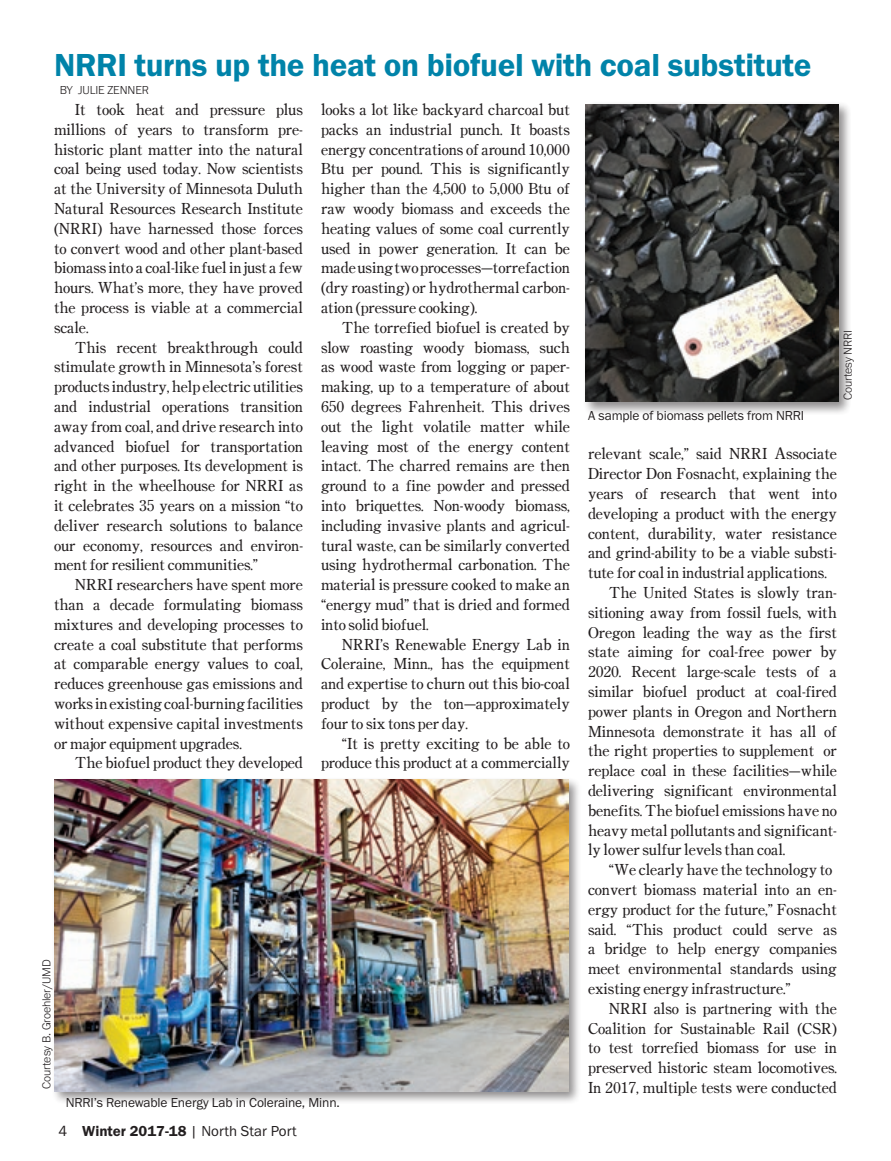
<style>
.page{position:relative;width:891px;height:1161px;background:#fff}
.page>*{position:absolute;margin:0;border:0;box-sizing:border-box;transform-origin:0 0}
.body{font:33px "Franklin Gothic URW Dem";letter-spacing:-.01em;color:#0083a9}
.t1{font:15.3px/19.8px "Century Oldstyle ICG";letter-spacing:-.01em;color:#231f20;text-align:justify}
.t2{font:15px "Franklin Gothic URW Boo";color:#231f20}
.bylines{font:13.5px "Franklin Gothic URW Boo";letter-spacing:-.01em;color:#231f20}
.bylines-2{font:300 12px "Franklin Gothic URW";letter-spacing:-.01em;color:#231f20}
.s1{font-family:"Franklin Gothic URW Dem"}
</style>
<div class="page">
<div style="left:51px;top:776px;width:531px;height:328px;background:#231f20;opacity:.5"></div>
<img style="left:54px;top:780px;width:514px;height:311px">
<div style="left:582px;top:101px;width:269px;height:314px;background:#231f20;opacity:.5"></div>
<img style="left:586px;top:104px;width:253px;height:298px">
<p class="body" style="left:54px;top:45px;width:759px">NRRI turns up the heat on biofuel with coal substitute</p>
<p class="bylines-2" style="left:60px;top:83px;width:91px">BY JULIE ZENNER</p>
<p class="t1" style="left:75px;top:99px;width:229px">It took heat and pressure plus</p>
<p class="t1" style="left:54px;top:119px;width:250px">millions of years to transform pre-</p>
<p class="t1" style="left:54px;top:139px;width:251px">historic plant matter into the natural coal being used today. Now scientists at the University of Minnesota Duluth Natural Resources Research Institute (NRRI) have harnessed those forces to convert wood and other plant-based biomass into a coal-like fuel in just a few hours. What’s more, they have proved the process is viable at a commercial scale.</p>
<p class="t1" style="left:54px;top:337px;width:251px;text-indent:21px">This recent breakthrough could stimulate growth in Minnesota’s forest products industry, help electric utilities</p>
<p class="t1" style="left:54px;top:396px;width:251px">and industrial operations transition away from coal, and drive research into advanced biofuel for transportation and other purposes. Its development is right in the wheelhouse for NRRI as it celebrates 35 years on a mission “to</p>
<p class="t1" style="left:54px;top:515px;width:251px">deliver research solutions to balance</p>
<p class="t1" style="left:54px;top:535px;width:251px">our economy, resources and environ-</p>
<p class="t1" style="left:54px;top:555px;width:206px">ment for resilient communities.”</p>
<p class="t1" style="left:54px;top:574px;width:251px;text-indent:21px">NRRI researchers have spent more than a decade formulating biomass mixtures and developing processes to create a coal substitute that performs</p>
<p class="t1" style="left:54px;top:654px;width:251px">at comparable energy values to coal,</p>
<p class="t1" style="left:54px;top:673px;width:251px">reduces greenhouse gas emissions and</p>
<p class="t1" style="left:54px;top:693px;width:251px">works in existing coal-burning facilities</p>
<p class="t1" style="left:54px;top:713px;width:250px">without expensive capital investments</p>
<p class="t1" style="left:54px;top:733px;width:189px">or major equipment upgrades.</p>
<p class="t1" style="left:75px;top:753px;width:230px">The biofuel product they developed</p>
<p class="t1" style="left:321px;top:99px;width:251px">looks a lot like backyard charcoal but packs an industrial punch. It boasts</p>
<p class="t1" style="left:321px;top:139px;width:251px">energy concentrations of around 10,000<br>Btu per pound. This is significantly higher than the 4,500 to 5,000 Btu of raw woody biomass and exceeds the heating values of some coal currently used in power generation. It can be</p>
<p class="t1" style="left:321px;top:258px;width:250px">made using two processes—torrefaction</p>
<p class="t1" style="left:321px;top:277px;width:251px">(dry roasting) or hydrothermal carbon&shy;ation (pressure cooking).</p>
<p class="t1" style="left:321px;top:317px;width:251px;text-indent:21px">The torrefied biofuel is created by slow roasting woody biomass, such as wood waste from logging or paper&shy;making, up to a temperature of about 650 degrees Fahrenheit. This drives out the light volatile matter while</p>
<p class="t1" style="left:321px;top:436px;width:251px">leaving most of the energy content intact. The charred remains are then ground to a fine powder and pressed into briquettes. Non-woody biomass, including invasive plants and agricul&shy;tural waste, can be similarly converted using hydrothermal carbonation. The material is pressure cooked to make an “energy mud” that is dried and formed into solid biofuel.</p>
<p class="t1" style="left:321px;top:634px;width:251px;text-indent:21px">NRRI’s Renewable Energy Lab in Coleraine, Minn., has the equipment and expertise to churn out this bio-coal product by the ton—approximately four to six tons per day.</p>
<p class="t1" style="left:321px;top:733px;width:251px;text-align:right">“It is pretty exciting to be able to produce this product at a commercially</p>
<p class="bylines-2" style="left:39px;top:1089px;width:131px;rotate:-90deg">Courtesy B. Groehler/UMD</p>
<p class="bylines" style="left:66px;top:1094px;width:276px">NRRI’s Renewable Energy Lab in Coleraine, Minn.</p>
<p class="t2" style="left:58px;top:1121px;width:240px">4 <span class="s1">Winter 2017-18</span> | North Star Port</p>
<p class="bylines" style="left:588px;top:407px;width:218px">A sample of biomass pellets from NRRI</p>
<p class="bylines-2" style="left:841px;top:400px;width:72px;rotate:-90deg">Courtesy NRRI</p>
<p class="t1" style="left:588px;top:444px;width:251px">relevant scale,” said NRRI Associate<br>Director Don Fosnacht, explaining the</p>
<p class="t1" style="left:588px;top:483px;width:250px">years of research that went into</p>
<p class="t1" style="left:588px;top:503px;width:250px">developing a product with the energy</p>
<p class="t1" style="left:588px;top:523px;width:250px">content, durability, water resistance</p>
<p class="t1" style="left:588px;top:543px;width:251px">and grind-ability to be a viable substi&shy;tute for coal in industrial applications.</p>
<p class="t1" style="left:588px;top:582px;width:251px;text-align:right">The United States is slowly tran&shy;sitioning away from fossil fuels, with</p>
<p class="t1" style="left:588px;top:622px;width:251px">Oregon leading the way as the first state aiming for coal-free power by 2020. Recent large-scale tests of a</p>
<p class="t1" style="left:588px;top:681px;width:251px">similar biofuel product at coal-fired power plants in Oregon and Northern Minnesota demonstrate it has all of the right properties to supplement or replace coal in these facilities—while delivering significant environmental benefits. The biofuel emissions have no heavy metal pollutants and significant&shy;ly lower sulfur levels than coal.</p>
<p class="t1" style="left:609px;top:859px;width:225px">“We clearly have the technology to</p>
<p class="t1" style="left:588px;top:879px;width:251px">convert biomass material into an en&shy;ergy product for the future,” Fosnacht</p>
<p class="t1" style="left:588px;top:919px;width:251px">said. “This product could serve as a bridge to help energy companies meet environmental standards using</p>
<p class="t1" style="left:588px;top:978px;width:204px">existing energy infrastructure.”</p>
<p class="t1" style="left:588px;top:998px;width:250px;text-indent:21px">NRRI also is partnering with the Coalition for Sustainable Rail (CSR) to test torrefied biomass for use in</p>
<p class="t1" style="left:588px;top:1057px;width:250px">preserved historic steam locomotives.<br>In 2017, multiple tests were conducted</p>
</div>
